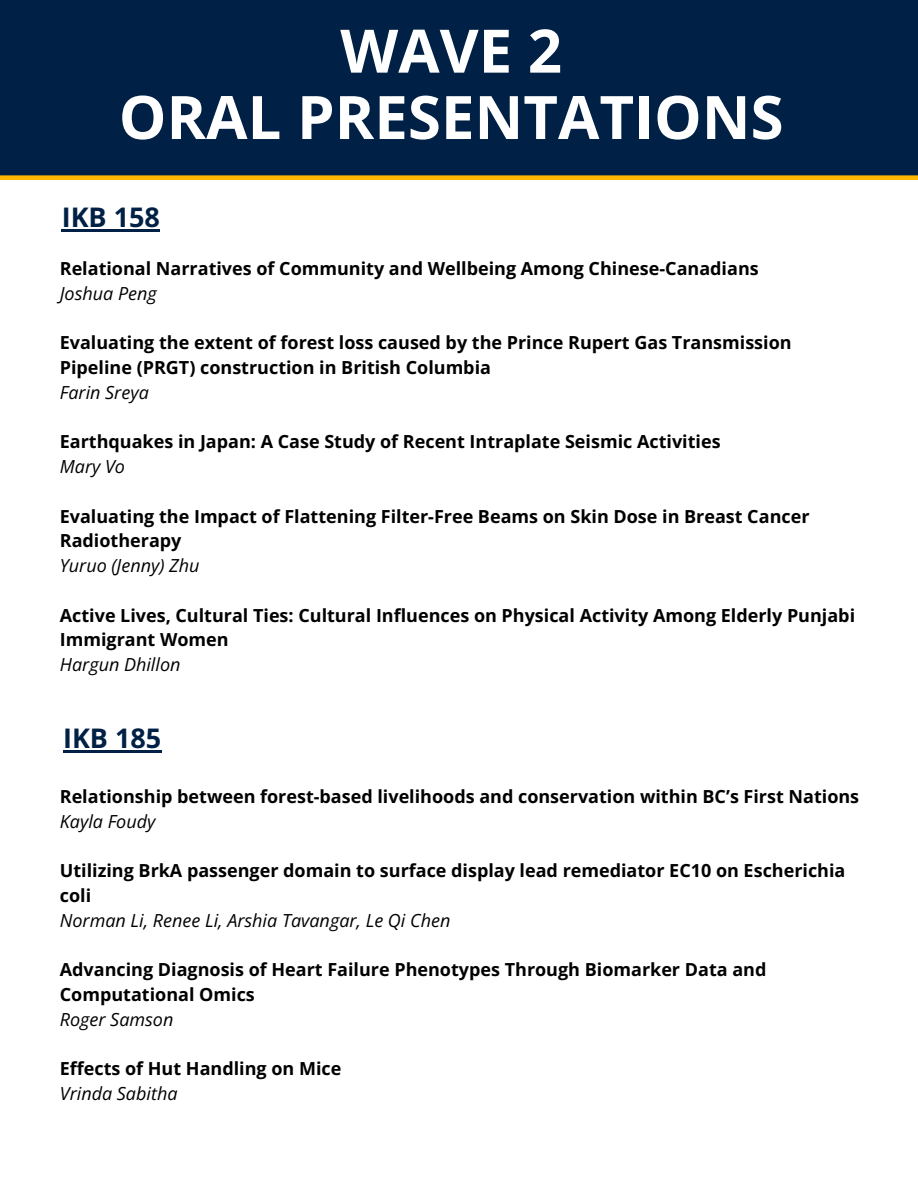
<style>
.page{position:relative;width:918px;height:1188px;background:#fff}
.page>*{position:absolute;margin:0;border:0;box-sizing:border-box;transform-origin:0 0}
.t1{font:700 60px/66.3px "Open Sans";color:#fff;text-align:center}
.t2{font:700 27px "Open Sans";color:#002145}
.t3{font:700 18px/24.8px "Open Sans";color:#000}
.t4{font:italic 18px "Open Sans";color:#000}
</style>
<div class="page">
<hr style="left:62px;top:229px;width:98px;height:3px;background:#002145">
<hr style="left:63px;top:750px;width:98px;height:2px;background:#002145">
<div style="left:0;top:0;width:918px;height:180px;background:#002145"></div>
<h1 class="t1" style="left:119px;top:16px;width:666px">WAVE 2<br>ORAL PRESENTATIONS</h1>
<h2 class="t2" style="left:62px;top:198px;width:100px">IKB 158</h2>
<p class="t3" style="left:60px;top:256px;width:700px">Relational Narratives of Community and Wellbeing Among Chinese-Canadians</p>
<p class="t4" style="left:60px;top:281px;width:99px">Joshua Peng</p>
<p class="t3" style="left:60px;top:330px;width:733px">Evaluating the extent of forest loss caused by the Prince Rupert Gas Transmission<br>Pipeline (PRGT) construction in British Columbia</p>
<p class="t4" style="left:60px;top:380px;width:91px">Farin Sreya</p>
<p class="t3" style="left:60px;top:429px;width:662px">Earthquakes in Japan: A Case Study of Recent Intraplate Seismic Activities</p>
<p class="t4" style="left:60px;top:454px;width:67px">Mary Vo</p>
<p class="t3" style="left:60px;top:503px;width:751px">Evaluating the Impact of Flattening Filter-Free Beams on Skin Dose in Breast Cancer<br>Radiotherapy</p>
<p class="t4" style="left:60px;top:553px;width:141px">Yuruo (Jenny) Zhu</p>
<p class="t3" style="left:60px;top:602px;width:797px">Active Lives, Cultural Ties: Cultural Influences on Physical Activity Among Elderly Punjabi<br>Immigrant Women</p>
<p class="t4" style="left:60px;top:652px;width:122px">Hargun Dhillon</p>
<h2 class="t2" style="left:63px;top:719px;width:100px">IKB 185</h2>
<p class="t3" style="left:60px;top:784px;width:801px">Relationship between forest-based livelihoods and conservation within BC’s First Nations</p>
<p class="t4" style="left:60px;top:808px;width:97px">Kayla Foudy</p>
<p class="t3" style="left:60px;top:858px;width:787px">Utilizing BrkA passenger domain to surface display lead remediator EC10 on Escherichia coli</p>
<p class="t4" style="left:60px;top:907px;width:392px">Norman Li, Renee Li, Arshia Tavangar, Le Qi Chen</p>
<p class="t3" style="left:60px;top:957px;width:708px">Advancing Diagnosis of Heart Failure Phenotypes Through Biomarker Data and<br>Computational Omics</p>
<p class="t4" style="left:60px;top:1006px;width:115px">Roger Samson</p>
<p class="t3" style="left:60px;top:1056px;width:283px">Effects of Hut Handling on Mice</p>
<p class="t4" style="left:60px;top:1081px;width:119px">Vrinda Sabitha</p>
</div>
